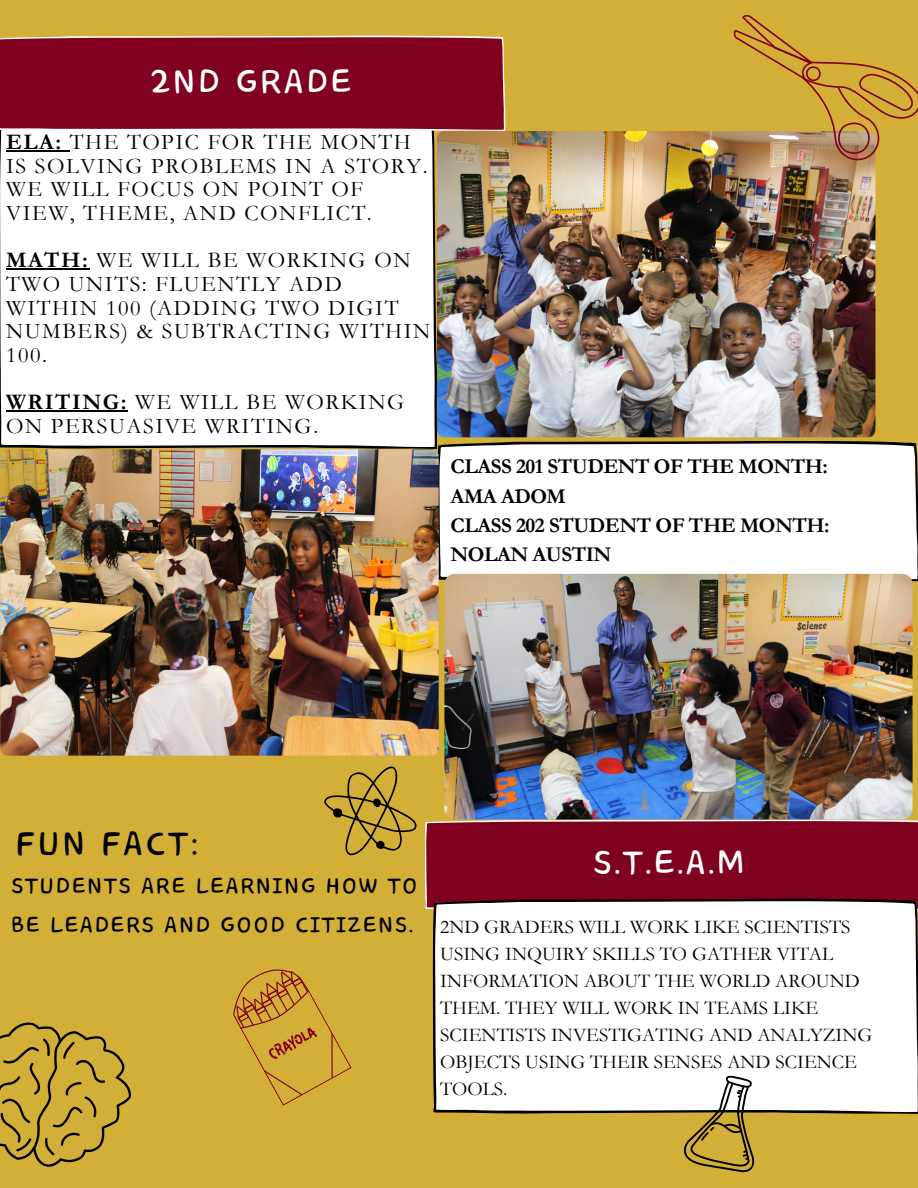
<style>
.page{position:relative;width:918px;height:1188px;background:#d4af37}
.page>*{position:absolute;margin:0;border:0;box-sizing:border-box;transform-origin:0 0}
.t1{font:43.05px "Core Bandi Face";color:#fff}
.t2{font:43.05px "Core Bandi Face";color:#000}
.t3{font:28.35px/39px "Core Bandi Face";color:#000}
.t4{font:22.35px/23.7px "Garamond";letter-spacing:.07em;color:#000}
.t5{font:700 21.15px/29.2px "Garamond";letter-spacing:-.025em;color:#000}
.t6{font:19.5px/27px "Garamond";color:#000}
.s1{font-weight:700}
</style>
<div class="page">
<div style="left:0;top:131px;width:437px;height:318px;background:#fff"></div>
<hr style="left:6px;top:150px;width:64px;height:1px;background:#000">
<hr style="left:6px;top:268px;width:83px;height:2px;background:#000">
<hr style="left:6px;top:410px;width:122px;height:1px;background:#000">
<div style="left:433px;top:909px;width:485px;height:205px;background:#fff"></div>
<img style="left:437px;top:131px;width:438px;height:306px;border-radius:7px">
<div style="left:0;top:36px;width:505px;height:95px;background:#800020"></div>
<svg style="left:731px;top:14px;width:187px;height:157px"></svg>
<svg style="left:324px;top:766px;width:594px;height:143px"></svg>
<div style="left:437px;top:441px;width:481px;height:140px;background:#fff"></div>
<img style="left:0;top:449px;width:439px;height:307px;border-radius:7px">
<svg style="left:233px;top:969px;width:119px;height:137px"></svg>
<svg style="left:0;top:1022px;width:131px;height:145px"></svg>
<svg style="left:678px;top:1070px;width:107px;height:103px"></svg>
<img style="left:444px;top:574px;width:469px;height:245px;border-radius:10px">
<p class="t1" style="left:150px;top:59px;width:205px">2ND GRADE</p>
<p class="t4" style="left:6px;top:131px;width:423px"><span class="s1">ELA:</span> THE TOPIC FOR THE MONTH<br>IS SOLVING PROBLEMS IN A STORY.<br>WE WILL FOCUS ON POINT OF<br>VIEW, THEME, AND CONFLICT.</p>
<p class="t4" style="left:6px;top:249px;width:426px"><span class="s1">MATH:</span> WE WILL BE WORKING ON<br>TWO UNITS: FLUENTLY ADD<br>WITHIN 100 (ADDING TWO DIGIT<br>NUMBERS) &amp; SUBTRACTING WITHIN<br>100.</p>
<p class="t4" style="left:6px;top:390px;width:400px"><span class="s1">WRITING:</span> WE WILL BE WORKING<br>ON PERSUASIVE WRITING.</p>
<p class="t5" style="left:451px;top:452px;width:379px">CLASS 201 STUDENT OF THE MONTH:</p>
<p class="t5" style="left:451px;top:482px;width:117px">AMA ADOM</p>
<p class="t5" style="left:451px;top:511px;width:381px">CLASS 202 STUDENT OF THE MONTH:<br>NOLAN AUSTIN</p>
<p class="t2" style="left:15px;top:821px;width:187px">FUN FACT:</p>
<p class="t3" style="left:11px;top:868px;width:410px">STUDENTS ARE LEARNING HOW TO<br>BE LEADERS AND GOOD CITIZENS.</p>
<p class="t1" style="left:593px;top:840px;width:156px">S.T.E.A.M</p>
<p class="t6" style="left:440px;top:914px;width:434px">2ND GRADERS WILL WORK LIKE SCIENTISTS<br>USING INQUIRY SKILLS TO GATHER VITAL<br>INFORMATION ABOUT THE WORLD AROUND<br>THEM. THEY WILL WORK IN TEAMS LIKE<br>SCIENTISTS INVESTIGATING AND ANALYZING<br>OBJECTS USING THEIR SENSES AND SCIENCE<br>TOOLS.</p>
</div>
